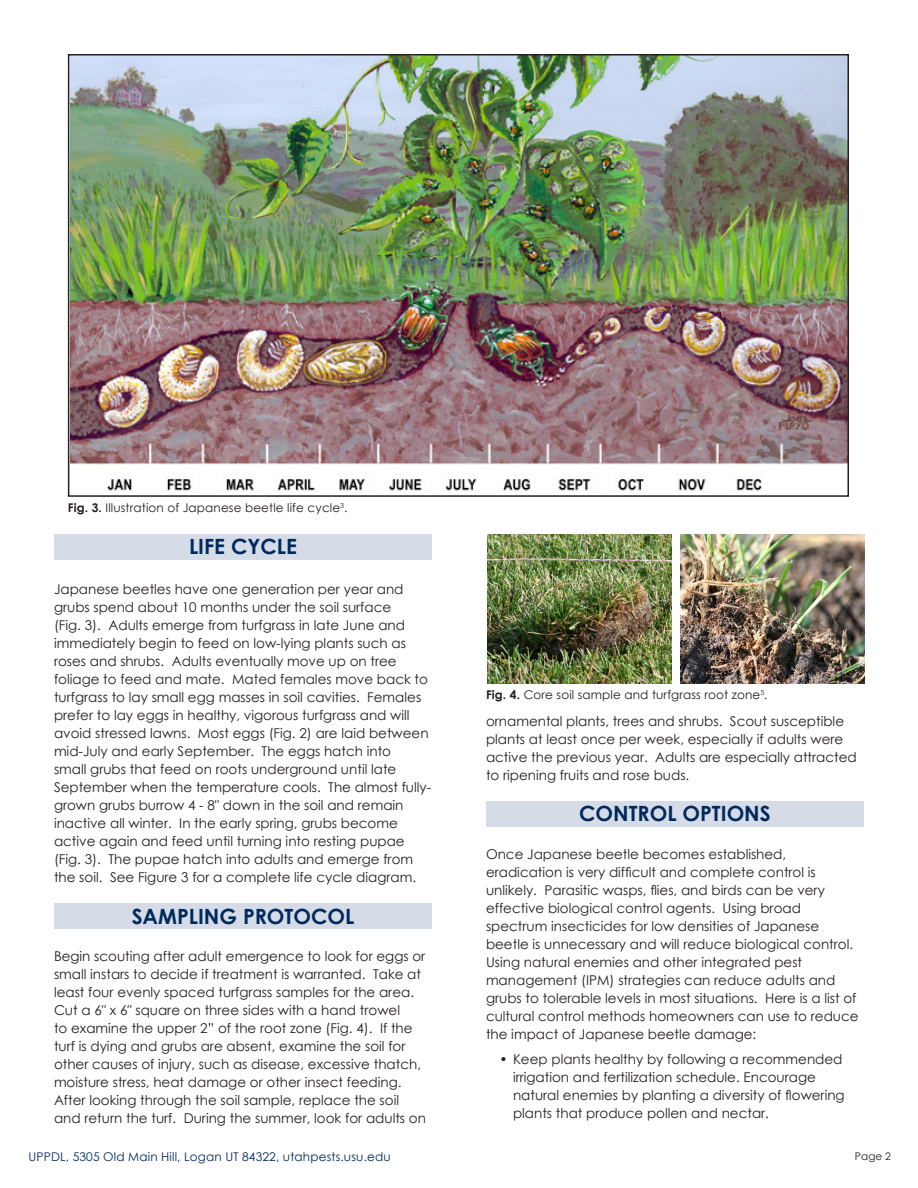
<style>
.page{position:relative;width:918px;height:1188px;background:#fff}
.page>*{position:absolute;margin:0;border:0;box-sizing:border-box;transform-origin:0 0}
.t1{font:700 21px "Century Gothic";color:#00295c}
.t2{font:13.5px/18px "Century Gothic";color:#231f20}
.general_paragraph{font:12px "Century Gothic";letter-spacing:.01em;color:#231f20}
.general_paragraph-2{font:12px "Century Gothic";letter-spacing:.01em;color:#00295c}
.t3{font:10.5px "Century Gothic";color:#231f20}
.s1{font-weight:700}
</style>
<div class="page">
<div style="left:54px;top:534px;width:378px;height:25px;background:#d5dce8"></div>
<img style="left:487px;top:534px;width:185px;height:149px">
<img style="left:681px;top:534px;width:184px;height:149px">
<img style="left:71px;top:57px;width:775px;height:434px">
<div style="left:68px;top:54px;width:781px;height:443px;border:2px solid #231f20"></div>
<div style="left:54px;top:903px;width:378px;height:26px;background:#d5dce8"></div>
<div style="left:486px;top:801px;width:378px;height:25px;background:#d5dce8"></div>
<p class="general_paragraph" style="left:68px;top:499px;width:281px"><span class="s1">Fig. 3.</span> Illustration of Japanese beetle life cycle<sup>3</sup>.</p>
<p class="t1" style="left:189px;top:530px;width:109px">LIFE CYCLE</p>
<p class="t2" style="left:54px;top:580px;width:379px">Japanese beetles have one generation per year and grubs spend about 10 months under the soil surface<br>(Fig. 3). Adults emerge from turfgrass in late June and immediately begin to feed on low-lying plants such as roses and shrubs. Adults eventually move up on tree foliage to feed and mate. Mated females move back to turfgrass to lay small egg masses in soil cavities. Females prefer to lay eggs in healthy, vigorous turfgrass and will avoid stressed lawns. Most eggs (Fig. 2) are laid between mid-July and early September. The eggs hatch into<br>small grubs that feed on roots underground until late September when the temperature cools. The almost fully&shy;grown grubs burrow 4 - 8″ down in the soil and remain inactive all winter. In the early spring, grubs become active again and feed until turning into resting pupae (Fig. 3). The pupae hatch into adults and emerge from the soil. See Figure 3 for a complete life cycle diagram.</p>
<p class="t1" style="left:132px;top:900px;width:224px">SAMPLING PROTOCOL</p>
<p class="t2" style="left:54px;top:947px;width:374px">Begin scouting after adult emergence to look for eggs or small instars to decide if treatment is warranted. Take at least four evenly spaced turfgrass samples for the area.<br>Cut a 6″ x 6″ square on three sides with a hand trowel<br>to examine the upper 2” of the root zone (Fig. 4). If the turf is dying and grubs are absent, examine the soil for other causes of injury, such as disease, excessive thatch, moisture stress, heat damage or other insect feeding.<br>After looking through the soil sample, replace the soil and return the turf. During the summer, look for adults on</p>
<p class="general_paragraph" style="left:486px;top:686px;width:283px"><span class="s1">Fig. 4.</span> Core soil sample and turfgrass root zone<sup>5</sup>.</p>
<p class="t2" style="left:486px;top:712px;width:372px">ornamental plants, trees and shrubs. Scout susceptible plants at least once per week, especially if adults were active the previous year. Adults are especially attracted to ripening fruits and rose buds.</p>
<p class="t1" style="left:579px;top:798px;width:193px">CONTROL OPTIONS</p>
<p class="t2" style="left:486px;top:845px;width:374px">Once Japanese beetle becomes established, eradication is very difficult and complete control is unlikely. Parasitic wasps, flies, and birds can be very effective biological control agents. Using broad spectrum insecticides for low densities of Japanese beetle is unnecessary and will reduce biological control.<br>Using natural enemies and other integrated pest management (IPM) strategies can reduce adults and grubs to tolerable levels in most situations. Here is a list of cultural control methods homeowners can use to reduce the impact of Japanese beetle damage:</p>
<p class="t2" style="left:513px;top:1050px;width:333px;text-indent:-14px">• Keep plants healthy by following a recommended irrigation and fertilization schedule. Encourage natural enemies by planting a diversity of flowering plants that produce pollen and nectar.</p>
<p class="general_paragraph-2" style="left:28px;top:1148px;width:364px">UPPDL, 5305 Old Main Hill, Logan UT 84322, utahpests.usu.edu</p>
<p class="t3" style="left:855px;top:1149px;width:38px">Page 2</p>
</div>
